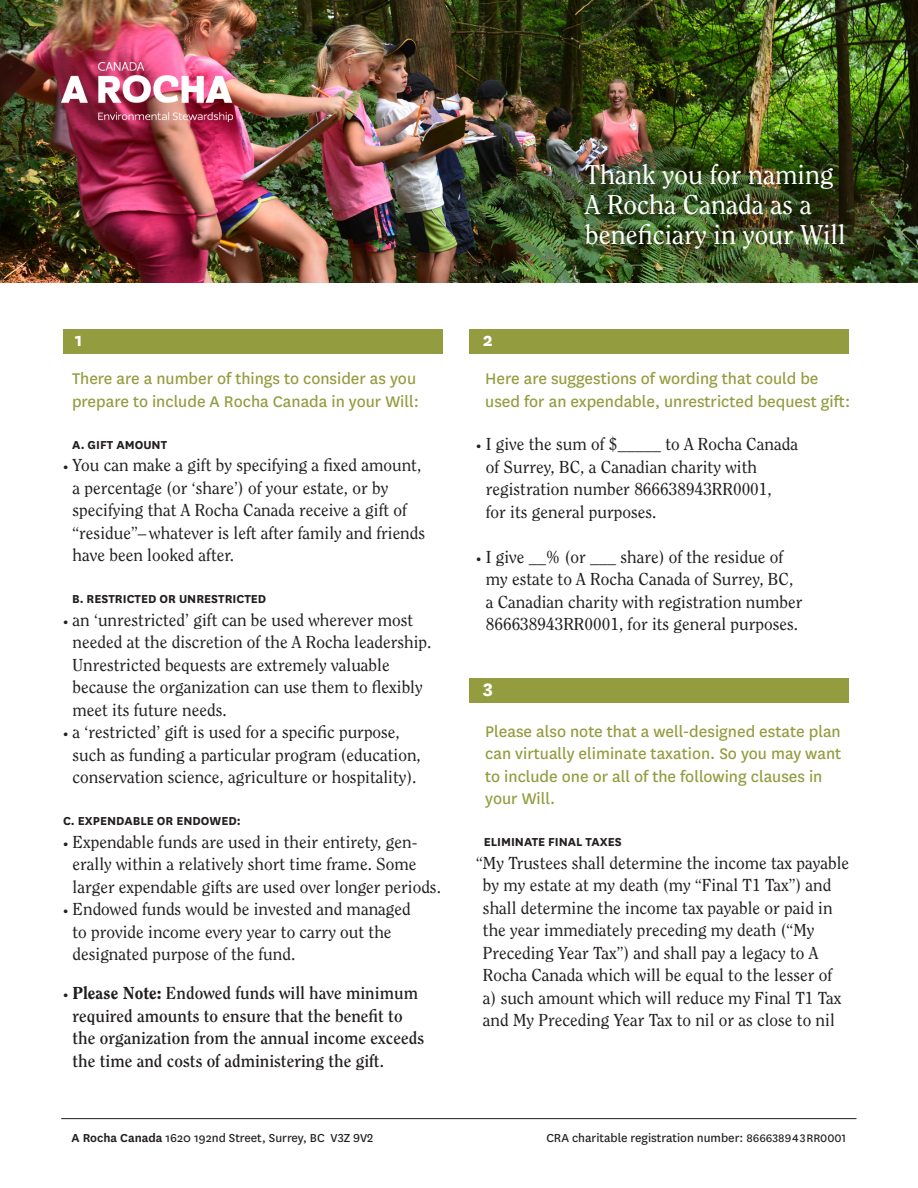
<style>
.page{position:relative;width:918px;height:1188px;background:#fff}
.page>*{position:absolute;margin:0;border:0;box-sizing:border-box;transform-origin:0 0}
.t1{font:27px/30px "Clearface";color:#fff}
.t2{font:700 21px "National";color:#fff}
.t3{font:18px/22.5px "National";color:#939c3e}
.t4{font:17.25px/22.5px "Clearface";color:#231f20}
.t5{font:700 17.25px/22.5px "Clearface";color:#231f20}
.t6{font:13.5px "National";color:#231f20}
.t7{font:700 13.5px "National";color:#231f20}
.s1{font-size:10.5px}
.s2{font-weight:400;font-size:10.5px}
.s3{font-weight:800}
.s4{font-weight:600}
.s5{font-size:12.75px}
</style>
<div class="page">
<img style="left:0;top:1px;width:918px;height:282px">
<div style="left:63px;top:330px;width:379px;height:24px;background:#939c3e"></div>
<div style="left:469px;top:330px;width:380px;height:24px;background:#939c3e"></div>
<div style="left:469px;top:678px;width:380px;height:25px;background:#939c3e"></div>
<hr style="left:61px;top:1118px;width:796px;height:1px;background:#231f20">
<img style="left:61px;top:63px;width:172px;height:58px">
<h1 class="t1" style="left:585px;top:160px;width:262px">Thank you for naming<br>A Rocha Canada as a beneficiary in your Will</h1>
<p class="t2" style="left:75px;top:324px;width:9px">1</p>
<p class="t2" style="left:483px;top:325px;width:12px">2</p>
<p class="t3" style="left:485px;top:367px;width:367px">Here are suggestions of wording that could be used for an expendable, unrestricted bequest gift:</p>
<p class="t4" style="left:486px;top:433px;width:314px;text-indent:-10px"><span class="s1">•</span> I give the sum of $_____ to A Rocha Canada of Surrey, BC, a Canadian charity with registration number 866638943RR0001,<br>for its general purposes.</p>
<p class="t4" style="left:486px;top:546px;width:318px;text-indent:-10px"><span class="s1">•</span> I give __% (or ___ share) of the residue of my estate to A Rocha Canada of Surrey, BC, a Canadian charity with registration number 866638943RR0001, for its general purposes.</p>
<p class="t3" style="left:72px;top:367px;width:348px">There are a number of things to consider as you prepare to include A Rocha Canada in your Will:</p>
<p class="t7" style="left:72px;top:435px;width:97px">A. GIFT AMOUNT</p>
<p class="t4" style="left:73px;top:454px;width:354px;text-indent:-10px"><span class="s1">•</span> You can make a gift by specifying a fixed amount, a percentage (or ‘share’) of your estate, or by specifying that A Rocha Canada receive a gift of “residue”– whatever is left after family and friends have been looked after.</p>
<p class="t7" style="left:72px;top:590px;width:196px">B. RESTRICTED OR UNRESTRICTED</p>
<p class="t4" style="left:73px;top:609px;width:360px;text-indent:-10px"><span class="s1">•</span> an ‘unrestricted’ gift can be used wherever most needed at the discretion of the A Rocha leadership.<br>Unrestricted bequests are extremely valuable because the organization can use them to flexibly meet its future needs.</p>
<p class="t4" style="left:73px;top:721px;width:350px;text-indent:-10px"><span class="s1">•</span> a ‘restricted’ gift is used for a specific purpose, such as funding a particular program (education, conservation science, agriculture or hospitality).</p>
<p class="t7" style="left:63px;top:812px;width:179px">C. EXPENDABLE OR ENDOWED:</p>
<p class="t4" style="left:73px;top:831px;width:370px;text-indent:-10px"><span class="s1">•</span> Expendable funds are used in their entirety, gen&shy;erally within a relatively short time frame. Some larger expendable gifts are used over longer periods.</p>
<p class="t4" style="left:73px;top:898px;width:340px;text-indent:-10px"><span class="s1">•</span> Endowed funds would be invested and managed to provide income every year to carry out the designated purpose of the fund.</p>
<p class="t5" style="left:73px;top:982px;width:353px;text-indent:-10px"><span class="s2">•</span> <span class="s3">Please Note:</span> Endowed funds will have minimum required amounts to ensure that the benefit to the organization from the annual income exceeds the time and costs of administering the gift.</p>
<p class="t2" style="left:483px;top:675px;width:12px">3</p>
<p class="t3" style="left:485px;top:719px;width:358px">Please also note that a well-designed estate plan can virtually eliminate taxation. So you may want to include one or all of the following clauses in your Will.</p>
<p class="t7" style="left:484px;top:833px;width:139px">ELIMINATE FINAL TAXES</p>
<p class="t4" style="left:483px;top:852px;width:368px;text-indent:-7px">“My Trustees shall determine the income tax payable by my estate at my death (my “Final T1 Tax”) and shall determine the income tax payable or paid in the year immediately preceding my death (“My Preceding Year Tax”) and shall pay a legacy to A Rocha Canada which will be equal to the lesser of a) such amount which will reduce my Final T1 Tax and My Preceding Year Tax to nil or as close to nil</p>
<p class="t6" style="left:72px;top:1129px;width:303px"><span class="s4">A Rocha Canada</span> 1620 192nd Street, Surrey, BC V3Z 9V2</p>
<p class="t6" style="left:546px;top:1129px;width:301px">CRA charitable registration number: <span class="s5">866638943RR0001</span></p>
</div>
